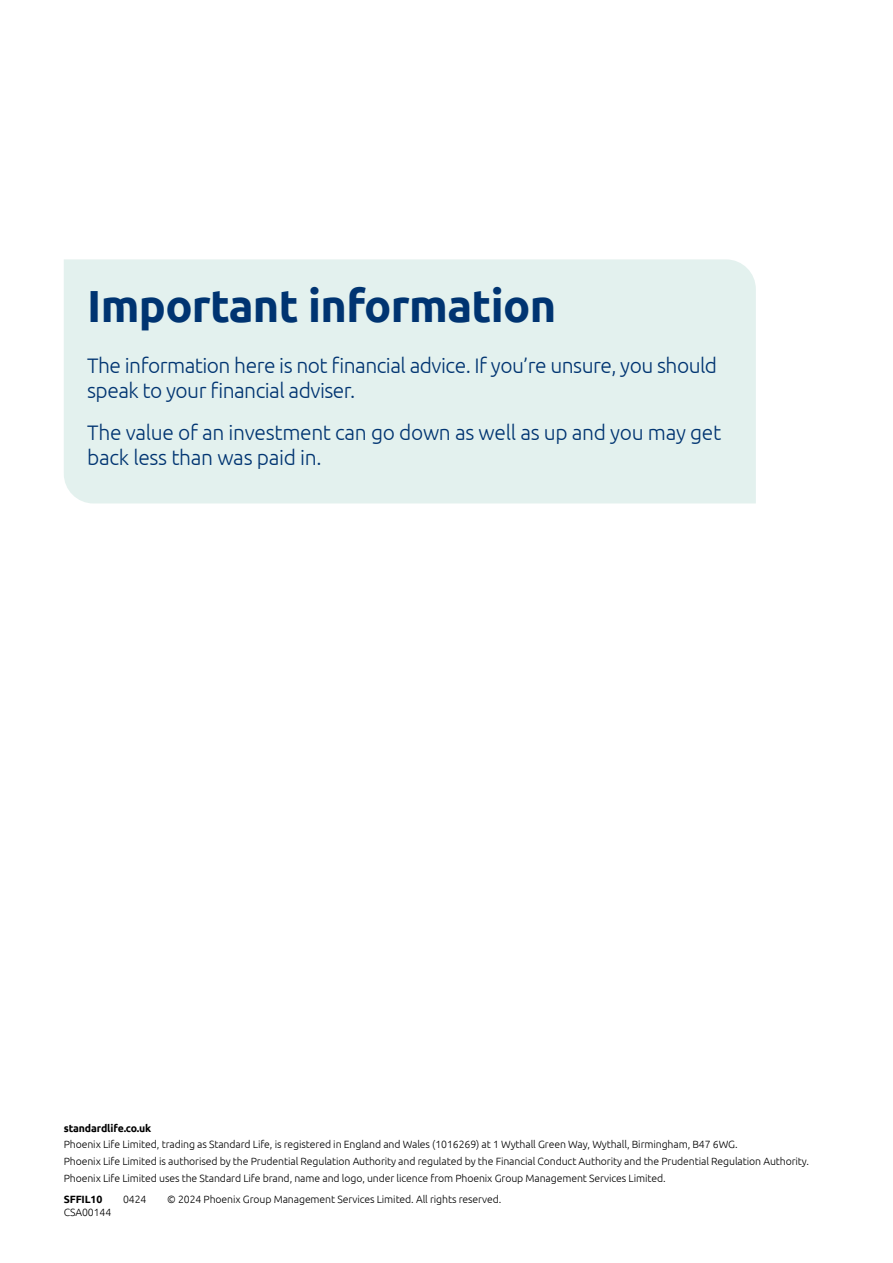
<style>
.page{position:relative;width:893px;height:1263px;background:#fff}
.page>*{position:absolute;margin:0;border:0;box-sizing:border-box;transform-origin:0 0}
.t1{font:700 45px "Ubuntu";letter-spacing:-.015em;color:#003471}
.t2{font:300 21px/25.2px "Ubuntu";letter-spacing:-.025em;color:#003471}
.t3{font:300 10.5px/16.8px "Ubuntu";letter-spacing:-.01em;color:#000}
.t4{font:700 10.5px "Ubuntu";letter-spacing:-.01em;color:#000}
</style>
<div class="page">
<div style="left:64px;top:259px;width:692px;height:244px;background:#e3f1ee"></div>
<h1 class="t1" style="left:87px;top:279px;width:471px">Important information</h1>
<h2 class="t2" style="left:87px;top:352px;width:631px">The information here is not financial advice. If you’re unsure, you should speak to your financial adviser.</h2>
<h2 class="t2" style="left:87px;top:419px;width:636px">The value of an investment can go down as well as up and you may get back less than was paid in.</h2>
<p class="t4" style="left:64px;top:1121px;width:89px">standardlife.co.uk</p>
<p class="t3" style="left:64px;top:1136px;width:747px">Phoenix Life Limited, trading as Standard Life, is registered in England and Wales (1016269) at 1 Wythall Green Way, Wythall, Birmingham, B47 6WG.<br>Phoenix Life Limited is authorised by the Prudential Regulation Authority and regulated by the Financial Conduct Authority and the Prudential Regulation Authority.<br>Phoenix Life Limited uses the Standard Life brand, name and logo, under licence from Phoenix Group Management Services Limited.</p>
<p class="t4" style="left:64px;top:1193px;width:40px">SFFIL10</p>
<p class="t3" style="left:123px;top:1191px;width:25px">0424</p>
<p class="t3" style="left:167px;top:1191px;width:336px">© 2024 Phoenix Group Management Services Limited. All rights reserved.</p>
<p class="t3" style="left:64px;top:1203px;width:49px">CSA00144</p>
</div>
